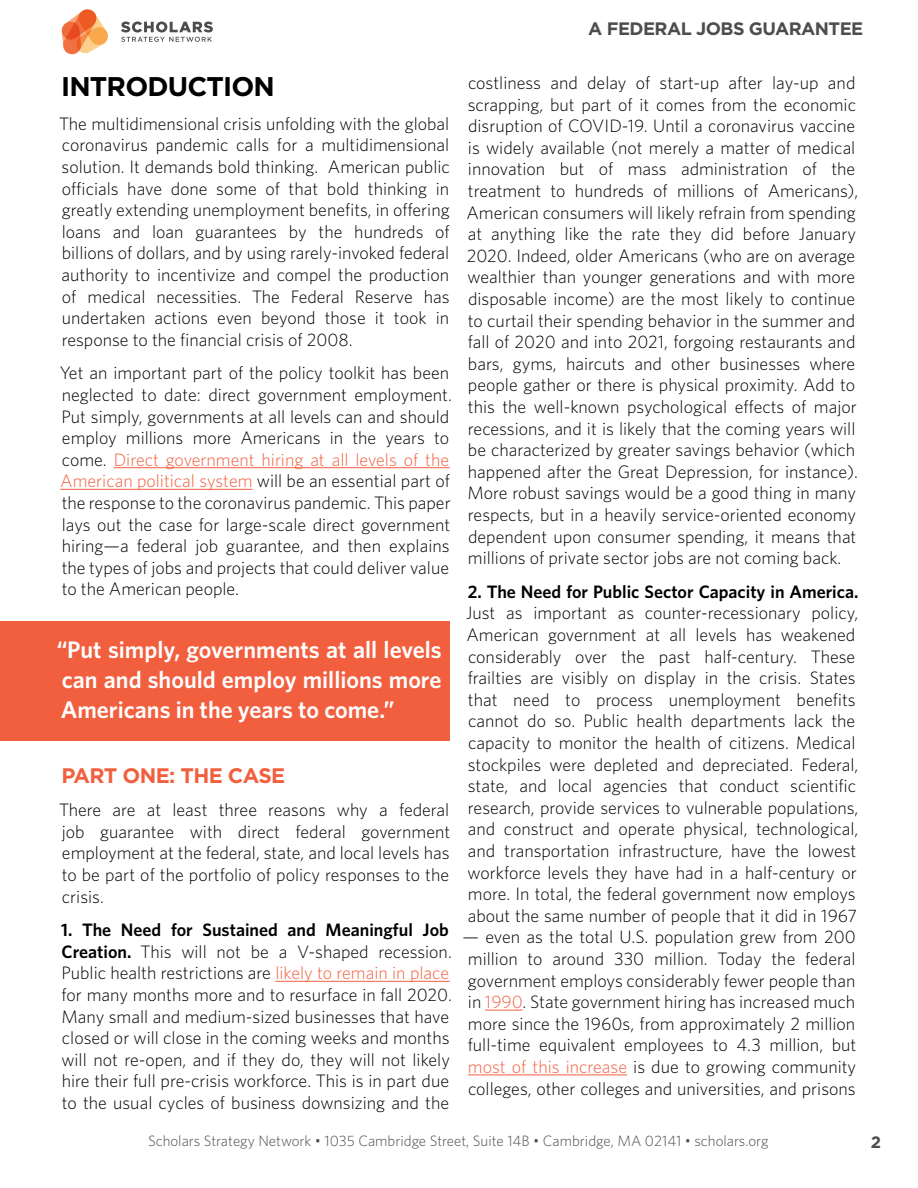
<style>
.page{position:relative;width:918px;height:1188px;background:#fff}
.page>*{position:absolute;margin:0;border:0;box-sizing:border-box;transform-origin:0 0}
.t1{font:700 27px "Gotham";letter-spacing:-.03em;color:#000}
.t2{font:600 24px/30px "Whitney";color:#fff;text-align:justify}
.t3{font:700 21px "Gotham";letter-spacing:-.03em;color:#f15f3f}
.t4{font:300 18px/21.6px "Whitney";color:#000}
.t5{font:600 18px "Whitney";color:#000}
.t6{font:700 18px "Gotham";letter-spacing:-.03em;color:#4d4d4f}
.t7{font:700 16.5px "Gotham";color:#4d4d4f}
.t8{font:300 15px "Whitney";color:#4d4d4f}
.s1{color:#f15f3f}
.s2{font-weight:600}
</style>
<div class="page">
<svg style="left:62px;top:9px;width:46px;height:45px"></svg>
<svg style="left:121px;top:22px;width:92px;height:20px"></svg>
<hr style="left:114px;top:467px;width:336px;height:1px;background:#f15f3f">
<hr style="left:60px;top:489px;width:193px;height:1px;background:#f15f3f">
<div style="left:0;top:621px;width:450px;height:120px;background:#f15f3f"></div>
<hr style="left:275px;top:981px;width:175px;height:1px;background:#f15f3f">
<hr style="left:485px;top:1010px;width:38px;height:1px;background:#f15f3f">
<hr style="left:468px;top:1074px;width:159px;height:1px;background:#f15f3f">
<p class="t6" style="left:588px;top:16px;width:277px">A FEDERAL JOBS GUARANTEE</p>
<h1 class="t1" style="left:61px;top:69px;width:215px">INTRODUCTION</h1>
<p class="t4" style="left:59px;top:112px;width:392px;text-align:justify">The multidimensional crisis unfolding with the global coronavirus pandemic calls for a multidimensional solution. It demands bold thinking. American public officials have done some of that bold thinking in greatly extending unemployment benefits, in offering loans and loan guarantees by the hundreds of billions of dollars, and by using rarely-invoked federal authority to incentivize and compel the production of medical necessities. The Federal Reserve has undertaken actions even beyond those it took in response to the financial crisis of 2008.</p>
<p class="t4" style="left:60px;top:362px;width:394px">Yet an important part of the policy toolkit has been neglected to date: direct government employment.<br>Put simply, governments at all levels can and should employ millions more Americans in the years to come. <span class="s1">Direct government hiring at all levels of the American political system</span> will be an essential part of the response to the coronavirus pandemic. This paper lays out the case for large-scale direct government hiring—a federal job guarantee, and then explains the types of jobs and projects that could deliver value to the American people.</p>
<h2 class="t2" style="left:57px;top:635px;width:386px">“Put simply, governments at all levels can and should employ millions more Americans in the years to come.”</h2>
<p class="t3" style="left:62px;top:761px;width:225px">PART ONE: THE CASE</p>
<p class="t4" style="left:59px;top:799px;width:393px;text-align:justify">There are at least three reasons why a federal job guarantee with direct federal government employment at the federal, state, and local levels has to be part of the portfolio of policy responses to the crisis.</p>
<p class="t4" style="left:61px;top:919px;width:392px"><span class="s2">1. The Need for Sustained and Meaningful Job Creation.</span> This will not be a V-shaped recession.<br>Public health restrictions are <span class="s1">likely to remain in place </span>for many months more and to resurface in fall 2020.<br>Many small and medium-sized businesses that have closed or will close in the coming weeks and months will not re-open, and if they do, they will not likely hire their full pre-crisis workforce. This is in part due to the usual cycles of business downsizing and the</p>
<p class="t4" style="left:466px;top:71px;width:393px">costliness and delay of start-up after lay-up and scrapping, but part of it comes from the economic disruption of COVID-19. Until a coronavirus vaccine is widely available (not merely a matter of medical innovation but of mass administration of the treatment to hundreds of millions of Americans), American consumers will likely refrain from spending at anything like the rate they did before January 2020. Indeed, older Americans (who are on average wealthier than younger generations and with more disposable income) are the most likely to continue to curtail their spending behavior in the summer and fall of 2020 and into 2021, forgoing restaurants and bars, gyms, haircuts and other businesses where people gather or there is physical proximity. Add to this the well-known psychological effects of major recessions, and it is likely that the coming years will be characterized by greater savings behavior (which happened after the Great Depression, for instance).<br>More robust savings would be a good thing in many respects, but in a heavily service-oriented economy dependent upon consumer spending, it means that millions of private sector jobs are not coming back.</p>
<p class="t5" style="left:468px;top:580px;width:392px">2. The Need for Public Sector Capacity in America.</p>
<p class="t4" style="left:466px;top:602px;width:394px">Just as important as counter-recessionary policy, American government at all levels has weakened considerably over the past half-century. These frailties are visibly on display in the crisis. States that need to process unemployment benefits cannot do so. Public health departments lack the capacity to monitor the health of citizens. Medical stockpiles were depleted and depreciated. Federal, state, and local agencies that conduct scientific research, provide services to vulnerable populations, and construct and operate physical, technological, and transportation infrastructure, have the lowest workforce levels they have had in a half-century or more. In total, the federal government now employs about the same number of people that it did in 1967</p>
<p class="t4" style="left:463px;top:926px;width:395px;text-align:justify">— even as the total U.S. population grew from 200 million to around 330 million. Today the federal government employs considerably fewer people than in <span class="s1">1990</span>. State government hiring has increased much more since the 1960s, from approximately 2 million full-time equivalent employees to 4.3 million, but <span class="s1">most of this increase</span> is due to growing community colleges, other colleges and universities, and prisons</p>
<p class="t8" style="left:148px;top:1131px;width:622px">Scholars Strategy Network • 1035 Cambridge Street, Suite 14B • Cambridge, MA 02141 • scholars.org</p>
<p class="t7" style="left:871px;top:1131px;width:12px">2</p>
</div>
